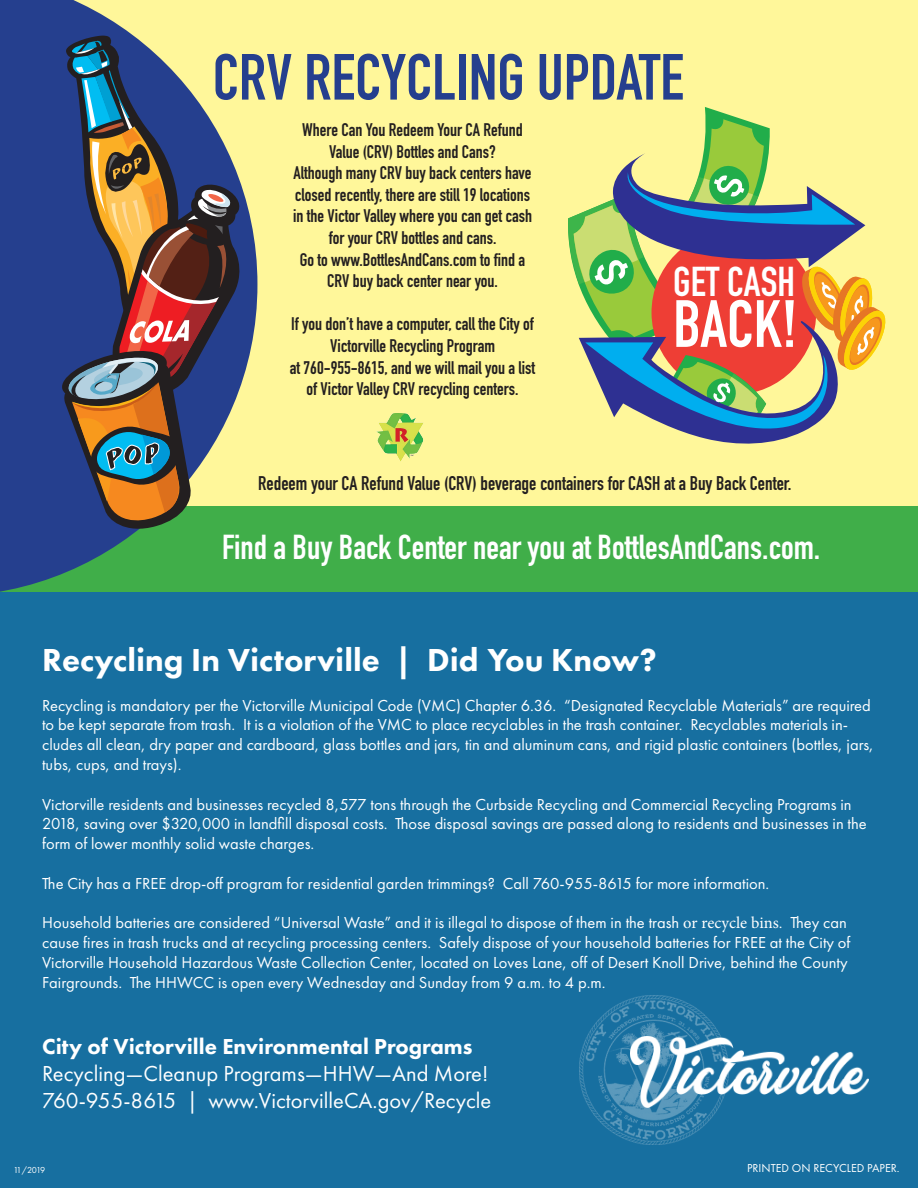
<style>
.page{position:relative;width:918px;height:1188px;background:#fff}
.page>*{position:absolute;margin:0;border:0;box-sizing:border-box;transform-origin:0 0}
.t1{font:700 65.55px "DIN Condensed";color:#fff}
.t2{font:700 64.05px "DIN Condensed";color:#253f8e}
.t3{font:700 41.1px "DIN Condensed";color:#fff}
.t4{font:700 34.2px "DIN Condensed";color:#fff}
.t5{font:800 33px "Futura PT";color:#fff}
.t6{font:22.5px/27px "Futura PT";color:#fff}
.t7{font:800 22.5px "Futura PT";color:#fff}
.t8{font:700 19.5px "DIN Condensed";color:#231f20}
.t9{font:700 18px/21.6px "DIN Condensed";color:#231f20;text-align:center}
.t10{font:16.5px/19.8px "Futura PT";color:#fff}
.t11{font:12px "Futura PT";color:#fff}
.t12{font:9px "Futura PT";letter-spacing:-.105em;color:#fff}
.s1{font-family:"Minion Pro"}
</style>
<div class="page">
<div style="left:0;top:583px;width:918px;height:605px;background:#176fa0"></div>
<div style="left:0;top:0;width:918px;height:592px;background:#fff79a"></div>
<div style="left:0;top:507px;width:918px;height:85px;background:#40ae49"></div>
<svg style="left:0;top:0;width:257px;height:592px;fill:#253f8e"></svg>
<svg style="left:59px;top:36px;width:187px;height:499px;background:#6b696c"></svg>
<svg style="left:568px;top:107px;width:318px;height:337px"></svg>
<img style="left:376px;top:413px;width:48px;height:48px">
<img style="left:580px;top:996px;width:141px;height:148px">
<img style="left:631px;top:1037px;width:237px;height:70px">
<h2 class="t2" style="left:213px;top:34px;width:473px">CRV RECYCLING UPDATE</h2>
<p class="t9" style="left:293px;top:119px;width:241px">Where Can You Redeem Your CA Refund Value (CRV) Bottles and Cans?<br>Although many CRV buy back centers have closed recently, there are still 19 locations in the Victor Valley where you can get cash for your CRV bottles and cans.<br>Go to www.BottlesAndCans.com to find a CRV buy back center near you.</p>
<p class="t9" style="left:290px;top:313px;width:247px">If you don’t have a computer, call the City of Victorville Recycling Program<br>at 760-955-8615, and we will mail you a list of Victor Valley CRV recycling centers.</p>
<h3 class="t3" style="left:673px;top:254px;width:123px">GET CASH</h3>
<h1 class="t1" style="left:673px;top:280px;width:126px">BACK!</h1>
<p class="t8" style="left:258px;top:470px;width:535px">Redeem your CA Refund Value (CRV) beverage containers for CASH at a Buy Back Center.</p>
<h3 class="t4" style="left:222px;top:524px;width:600px">Find a Buy Back Center near you at BottlesAndCans.com.</h3>
<h3 class="t5" style="left:42px;top:639px;width:616px">Recycling In Victorville | Did You Know?</h3>
<p class="t10" style="left:42px;top:695px;width:833px">Recycling is mandatory per the Victorville Municipal Code (VMC) Chapter 6.36. “Designated Recyclable Materials” are required to be kept separate from trash. It is a violation of the VMC to place recyclables in the trash container. Recyclables materials in&shy;cludes all clean, dry paper and cardboard, glass bottles and jars, tin and aluminum cans, and rigid plastic containers (bottles, jars, tubs, cups, and trays).</p>
<p class="t10" style="left:42px;top:794px;width:826px">Victorville residents and businesses recycled 8,577 tons through the Curbside Recycling and Commercial Recycling Programs in<br>2018, saving over $320,000 in landfill disposal costs. Those disposal savings are passed along to residents and businesses in the form of lower monthly solid waste charges.</p>
<p class="t10" style="left:42px;top:873px;width:729px">The City has a FREE drop-off program for residential garden trimmings? Call 760-955-8615 for more information.</p>
<p class="t10" style="left:42px;top:913px;width:810px">Household batteries are considered “Universal Waste” and it is illegal to dispose of them in the trash <span class="s1">or recycle bins</span>. They can cause fires in trash trucks and at recycling processing centers. Safely dispose of your household batteries for FREE at the City of Victorville Household Hazardous Waste Collection Center, located on Loves Lane, off of Desert Knoll Drive, behind the County Fairgrounds. The HHWCC is open every Wednesday and Sunday from 9 a.m. to 4 p.m.</p>
<h3 class="t7" style="left:42px;top:1033px;width:432px">City of Victorville Environmental Programs</h3>
<h3 class="t6" style="left:42px;top:1060px;width:451px">Recycling—Cleanup Programs—HHW—And More!<br>760-955-8615 | www.VictorvilleCA.gov/Recycle</h3>
<p class="t12" style="left:14px;top:1165px;width:33px">11/2019</p>
<p class="t11" style="left:747px;top:1161px;width:154px">PRINTED ON RECYCLED PAPER.</p>
</div>
